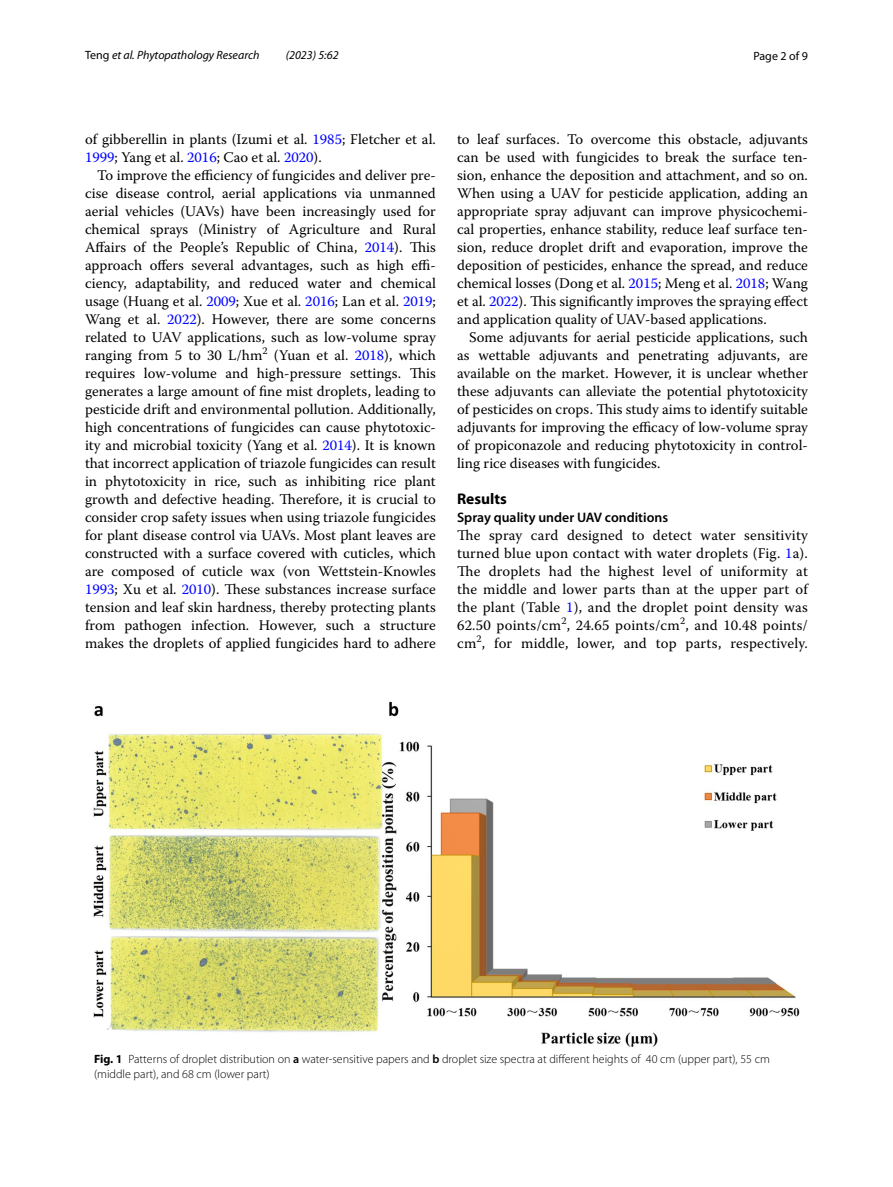
<style>
.page{position:relative;width:893px;height:1187px;background:#fff}
.page>*{position:absolute;margin:0;border:0;box-sizing:border-box;transform-origin:0 0}
.t1{font:700 15.45px "Myriad Pro";color:#000}
.t2{font:14.7px/18px "Warnock Pro";color:#000;text-align:justify}
.t3{font:600 13.8px "Myriad Pro";color:#000}
.t4{font:300 12px/15px "Myriad Pro";color:#000}
.t5{font:italic 12px "Myriad Pro";color:#000}
.t6{font:12px "Myriad Pro";color:#000}
.s1{font-style:normal}
.s2{color:#00f}
.s3{font-weight:700}
.s4{font-weight:600}
</style>
<div class="page">
<img style="left:94px;top:701px;width:705px;height:346px">
<p class="t5" style="left:85px;top:48px;width:176px"><span class="s1">Teng</span> et al. Phytopathology Research</p>
<p class="t5" style="left:286px;top:48px;width:54px">(2023) 5:62</p>
<p class="t6" style="left:753px;top:48px;width:56px">Page 2 of 9</p>
<p class="t2" style="left:85px;top:130px;width:352px">of gibberellin in plants (Izumi et al. <span class="s2">1985</span>; Fletcher et al.<br><span class="s2">1999</span>; Yang et al. <span class="s2">2016</span>; Cao et al. <span class="s2">2020</span>).</p>
<p class="t2" style="left:85px;top:166px;width:352px;text-indent:12px">To improve the efficiency of fungicides and deliver pre&shy;cise disease control, aerial applications via unmanned aerial vehicles (UAVs) have been increasingly used for chemical sprays (Ministry of Agriculture and Rural Affairs of the People’s Republic of China, <span class="s2">2014</span>). This approach offers several advantages, such as high effi&shy;ciency, adaptability, and reduced water and chemical usage (Huang et al. <span class="s2">2009</span>; Xue et al. <span class="s2">2016</span>; Lan et al. <span class="s2">2019</span>; Wang et al. <span class="s2">2022</span>). However, there are some concerns related to UAV applications, such as low-volume spray ranging from 5 to 30 L/hm<sup>2</sup> (Yuan et al. <span class="s2">2018</span>), which requires low-volume and high-pressure settings. This generates a large amount of fine mist droplets, leading to pesticide drift and environmental pollution. Additionally, high concentrations of fungicides can cause phytotoxic&shy;ity and microbial toxicity (Yang et al. <span class="s2">2014</span>). It is known that incorrect application of triazole fungicides can result in phytotoxicity in rice, such as inhibiting rice plant growth and defective heading. Therefore, it is crucial to consider crop safety issues when using triazole fungicides for plant disease control via UAVs. Most plant leaves are constructed with a surface covered with cuticles, which are composed of cuticle wax (von Wettstein-Knowles <span class="s2">1993</span>; Xu et al. <span class="s2">2010</span>). These substances increase surface tension and leaf skin hardness, thereby protecting plants from pathogen infection. However, such a structure makes the droplets of applied fungicides hard to adhere</p>
<p class="t2" style="left:457px;top:130px;width:352px">to leaf surfaces. To overcome this obstacle, adjuvants can be used with fungicides to break the surface ten&shy;sion, enhance the deposition and attachment, and so on.<br>When using a UAV for pesticide application, adding an appropriate spray adjuvant can improve physicochemi&shy;cal properties, enhance stability, reduce leaf surface ten&shy;sion, reduce droplet drift and evaporation, improve the deposition of pesticides, enhance the spread, and reduce chemical losses (Dong et al. <span class="s2">2015</span>; Meng et al. <span class="s2">2018</span>; Wang et al. <span class="s2">2022</span>). This significantly improves the spraying effect and application quality of UAV-based applications.</p>
<p class="t2" style="left:457px;top:328px;width:352px;text-indent:12px">Some adjuvants for aerial pesticide applications, such as wettable adjuvants and penetrating adjuvants, are available on the market. However, it is unclear whether these adjuvants can alleviate the potential phytotoxicity of pesticides on crops. This study aims to identify suitable adjuvants for improving the efficacy of low-volume spray of propiconazole and reducing phytotoxicity in control&shy;ling rice diseases with fungicides.</p>
<p class="t1" style="left:457px;top:488px;width:51px">Results</p>
<p class="t3" style="left:457px;top:508px;width:212px">Spray quality under UAV conditions</p>
<p class="t2" style="left:457px;top:526px;width:352px">The spray card designed to detect water sensitivity turned blue upon contact with water droplets (Fig. <span class="s2">1</span>a).<br>The droplets had the highest level of uniformity at the middle and lower parts than at the upper part of the plant (Table <span class="s2">1</span>), and the droplet point density was 62.50 points/cm<sup>2</sup>, 24.65 points/cm<sup>2</sup>, and 10.48 points/ cm<sup>2</sup>, for middle, lower, and top parts, respectively.</p>
<p class="t4" style="left:94px;top:1051px;width:677px"><span class="s3">Fig. 1</span> Patterns of droplet distribution on <span class="s4">a</span> water-sensitive papers and <span class="s4">b</span> droplet size spectra at different heights of 40 cm (upper part), 55 cm (middle part), and 68 cm (lower part)</p>
</div>
